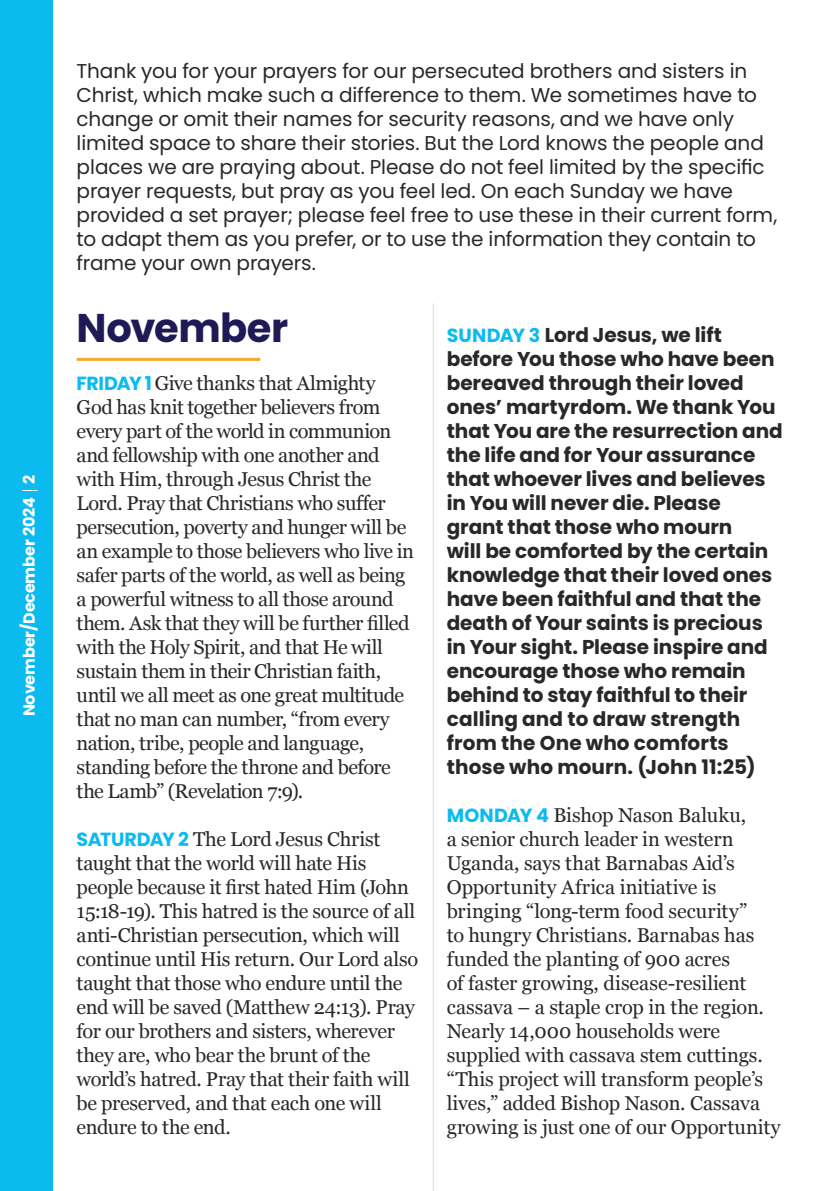
<style>
.page{position:relative;width:840px;height:1191px;background:#fff}
.page>*{position:absolute;margin:0;border:0;box-sizing:border-box;transform-origin:0 0}
.t1{font:700 40px "Poppins";letter-spacing:-.01em;color:#1d1a55}
.t2{font:20px/24px "Georgia";letter-spacing:-.015em;color:#282827}
.t3{font:700 20px/24px "Poppins";letter-spacing:-.005em;color:#282827}
.t4{font:20px/24px "Poppins";letter-spacing:-.005em;color:#282827}
.t5{font:700 16px "Poppins";letter-spacing:-.01em;color:#fff}
.s1{font-family:"Poppins";font-weight:700;font-size:19px;color:#0bbbef}
.s2{font-size:19px;color:#0bbbef}
</style>
<div class="page">
<div style="left:0;top:0;width:53px;height:1191px;background:#0bbbef"></div>
<svg style="left:22px;top:490px;width:15px;height:1px"></svg>
<hr style="left:77px;top:358px;width:183px;height:3px;background:#f5ac2c">
<hr style="left:432px;top:303px;width:1px;height:888px;background:#dadada">
<p class="t5" style="left:20px;top:716px;width:243px;rotate:-90deg">November/December 2024 2</p>
<p class="t4" style="left:77px;top:59px;width:702px">Thank you for your prayers for our persecuted brothers and sisters in Christ, which make such a difference to them. We sometimes have to change or omit their names for security reasons, and we have only limited space to share their stories. But the Lord knows the people and places we are praying about. Please do not feel limited by the specific prayer requests, but pray as you feel led. On each Sunday we have provided a set prayer; please feel free to use these in their current form, to adapt them as you prefer, or to use the information they contain to frame your own prayers.</p>
<h1 class="t1" style="left:77px;top:305px;width:213px">November</h1>
<p class="t2" style="left:77px;top:370px;width:339px"><span class="s1">FRIDAY 1</span> Give thanks that Almighty God has knit together believers from every part of the world in communion and fellowship with one another and with Him, through Jesus Christ the Lord. Pray that Christians who suffer persecution, poverty and hunger will be an example to those believers who live in safer parts of the world, as well as being a powerful witness to all those around them. Ask that they will be further filled with the Holy Spirit, and that He will sustain them in their Christian faith, until we all meet as one great multitude that no man can number, “from every nation, tribe, people and language, standing before the throne and before the Lamb” (Revelation 7:9).</p>
<p class="t2" style="left:77px;top:826px;width:343px"><span class="s1">SATURDAY 2</span> The Lord Jesus Christ taught that the world will hate His people because it first hated Him (John 15:18-19). This hatred is the source of all anti-Christian persecution, which will continue until His return. Our Lord also taught that those who endure until the end will be saved (Matthew 24:13). Pray for our brothers and sisters, wherever they are, who bear the brunt of the world’s hatred. Pray that their faith will be preserved, and that each one will endure to the end.</p>
<p class="t3" style="left:446px;top:323px;width:337px"><span class="s2">SUNDAY 3</span> Lord Jesus, we lift before You those who have been bereaved through their loved ones’ martyrdom. We thank You that You are the resurrection and the life and for Your assurance that whoever lives and believes in You will never die. Please<br>grant that those who mourn<br>will be comforted by the certain knowledge that their loved ones have been faithful and that the death of Your saints is precious in Your sight. Please inspire and encourage those who remain behind to stay faithful to their calling and to draw strength from the One who comforts those who mourn. (John 11:25)</p>
<p class="t2" style="left:446px;top:802px;width:335px"><span class="s1">MONDAY 4</span> Bishop Nason Baluku,<br>a senior church leader in western Uganda, says that Barnabas Aid’s Opportunity Africa initiative is bringing “long-term food security”<br>to hungry Christians. Barnabas has funded the planting of 900 acres<br>of faster growing, disease-resilient cassava – a staple crop in the region.<br>Nearly 14,000 households were supplied with cassava stem cuttings. “This project will transform people’s lives,” added Bishop Nason. Cassava growing is just one of our Opportunity</p>
</div>
